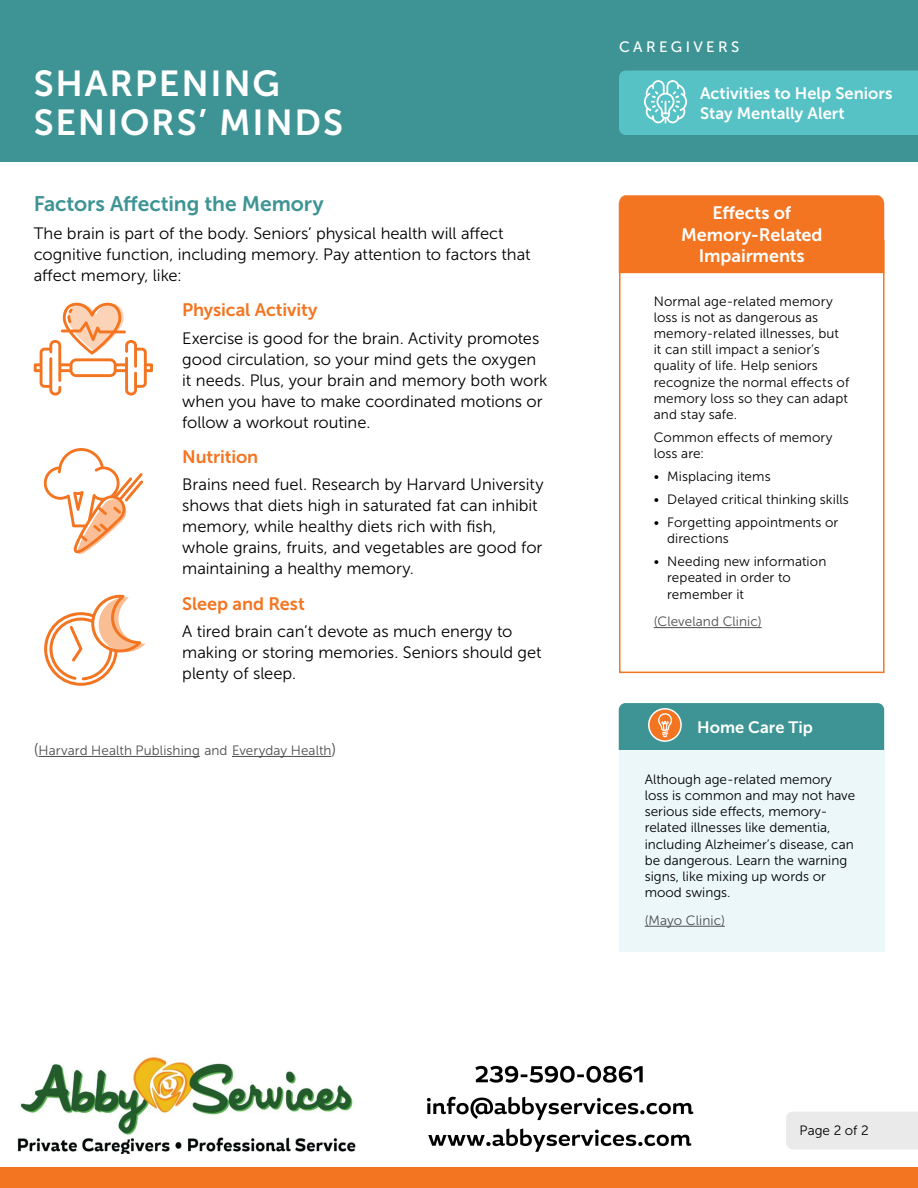
<style>
.page{position:relative;width:918px;height:1188px;background:#fff}
.page>*{position:absolute;margin:0;border:0;box-sizing:border-box;transform-origin:0 0}
.t1{font:36px/39px "Museo Sans 700";letter-spacing:.05em;color:#fff}
.Paragraph_Style_1{font:21px "Museo Sans 700";letter-spacing:-.005em;color:#3e9494}
.t2{font:18px "Museo Sans 700";letter-spacing:-.005em;color:#f47521}
.t3{font:18px/21.6px "Museo Sans 700";color:#fff;text-align:center}
.Paragraph_Style_1-2{font:16.5px/21px "Museo Sans 300";color:#000}
.t4{font:16.5px/19.8px "Museo Sans 700";color:#fff}
.t5{font:15px "Museo Sans 500";letter-spacing:.225em;color:#fff}
.Paragraph_Style_1-3{font:13.5px/16.2px "Museo Sans 300";color:#000}
.Paragraph_Style_1-4{font:13.5px "Museo Sans 300";letter-spacing:.005em;color:#4d4d4f}
.s1{font-size:16.5px}
</style>
<div class="page">
<div style="left:786px;top:1112px;width:132px;height:38px;background:#eaeaea"></div>
<div style="left:0;top:1167px;width:918px;height:21px;background:#f47521"></div>
<div style="left:0;top:0;width:918px;height:162px;background:#3e9494"></div>
<div style="left:619px;top:750px;width:266px;height:201px;background:#ebf7f9"></div>
<svg style="left:619px;top:703px;width:265px;height:47px"></svg>
<hr style="left:645px;top:926px;width:80px;height:1px;background:#4d4d4f">
<div style="left:619px;top:71px;width:299px;height:64px;background:#56c2c6"></div>
<hr style="left:38px;top:756px;width:162px;height:1px;background:#4d4d4f">
<hr style="left:232px;top:756px;width:99px;height:1px;background:#4d4d4f">
<div style="left:619px;top:240px;width:266px;height:433px;border:2px solid #f47521"></div>
<div style="left:619px;top:195px;width:265px;height:78px;background:#f47521"></div>
<hr style="left:654px;top:627px;width:108px;height:1px;background:#4d4d4f">
<svg style="left:34px;top:303px;width:119px;height:93px"></svg>
<svg style="left:44px;top:448px;width:99px;height:106px"></svg>
<svg style="left:44px;top:595px;width:102px;height:91px"></svg>
<img style="left:17px;top:1056px;width:677px;height:98px">
<p class="t1" style="left:34px;top:64px;width:311px">SHARPENING<br>SENIORS’ MINDS</p>
<p class="Paragraph_Style_1" style="left:34px;top:192px;width:291px">Factors Affecting the Memory</p>
<p class="Paragraph_Style_1-2" style="left:34px;top:223px;width:498px">The brain is part of the body. Seniors’ physical health will affect cognitive function, including memory. Pay attention to factors that affect memory, like:</p>
<p class="t2" style="left:182px;top:300px;width:137px">Physical Activity</p>
<p class="Paragraph_Style_1-2" style="left:182px;top:328px;width:367px">Exercise is good for the brain. Activity promotes good circulation, so your mind gets the oxygen it needs. Plus, your brain and memory both work when you have to make coordinated motions or follow a workout routine.</p>
<p class="t2" style="left:182px;top:447px;width:78px">Nutrition</p>
<p class="Paragraph_Style_1-2" style="left:182px;top:474px;width:363px">Brains need fuel. Research by Harvard University shows that diets high in saturated fat can inhibit memory, while healthy diets rich with fish, whole grains, fruits, and vegetables are good for maintaining a healthy memory.</p>
<p class="t2" style="left:182px;top:593px;width:124px">Sleep and Rest</p>
<p class="Paragraph_Style_1-2" style="left:182px;top:621px;width:361px">A tired brain can’t devote as much energy to making or storing memories. Seniors should get plenty of sleep.</p>
<p class="Paragraph_Style_1-4" style="left:34px;top:743px;width:304px"><span class="s1">(</span>Harvard Health Publishing and Everyday Health<span class="s1">)</span></p>
<p class="t5" style="left:619px;top:38px;width:122px">CAREGIVERS</p>
<p class="t4" style="left:700px;top:83px;width:194px">Activities to Help Seniors<br>Stay Mentally Alert</p>
<p class="t3" style="left:681px;top:202px;width:143px">Effects of<br>Memory-Related<br>Impairments</p>
<p class="Paragraph_Style_1-3" style="left:654px;top:293px;width:197px">Normal age-related memory loss is not as dangerous as memory-related illnesses, but it can still impact a senior’s quality of life. Help seniors recognize the normal effects of memory loss so they can adapt and stay safe.</p>
<p class="Paragraph_Style_1-3" style="left:654px;top:429px;width:180px">Common effects of memory loss are:</p>
<p class="Paragraph_Style_1-3" style="left:654px;top:468px;width:118px">• Misplacing items</p>
<p class="Paragraph_Style_1-3" style="left:654px;top:491px;width:197px">• Delayed critical thinking skills</p>
<p class="Paragraph_Style_1-3" style="left:667px;top:514px;width:173px;text-indent:-14px">• Forgetting appointments or directions</p>
<p class="Paragraph_Style_1-3" style="left:667px;top:553px;width:161px;text-indent:-14px">• Needing new information repeated in order to remember it</p>
<p class="Paragraph_Style_1-4" style="left:654px;top:614px;width:109px">(Cleveland Clinic)</p>
<p class="t4" style="left:697px;top:717px;width:117px">Home Care Tip</p>
<p class="Paragraph_Style_1-3" style="left:645px;top:771px;width:212px">Although age-related memory loss is common and may not have serious side effects, memory&shy;related illnesses like dementia, including Alzheimer’s disease, can be dangerous. Learn the warning signs, like mixing up words or mood swings.</p>
<p class="Paragraph_Style_1-4" style="left:645px;top:913px;width:82px">(Mayo Clinic)</p>
<p class="Paragraph_Style_1-3" style="left:800px;top:1123px;width:71px">Page 2 of 2</p>
</div>
